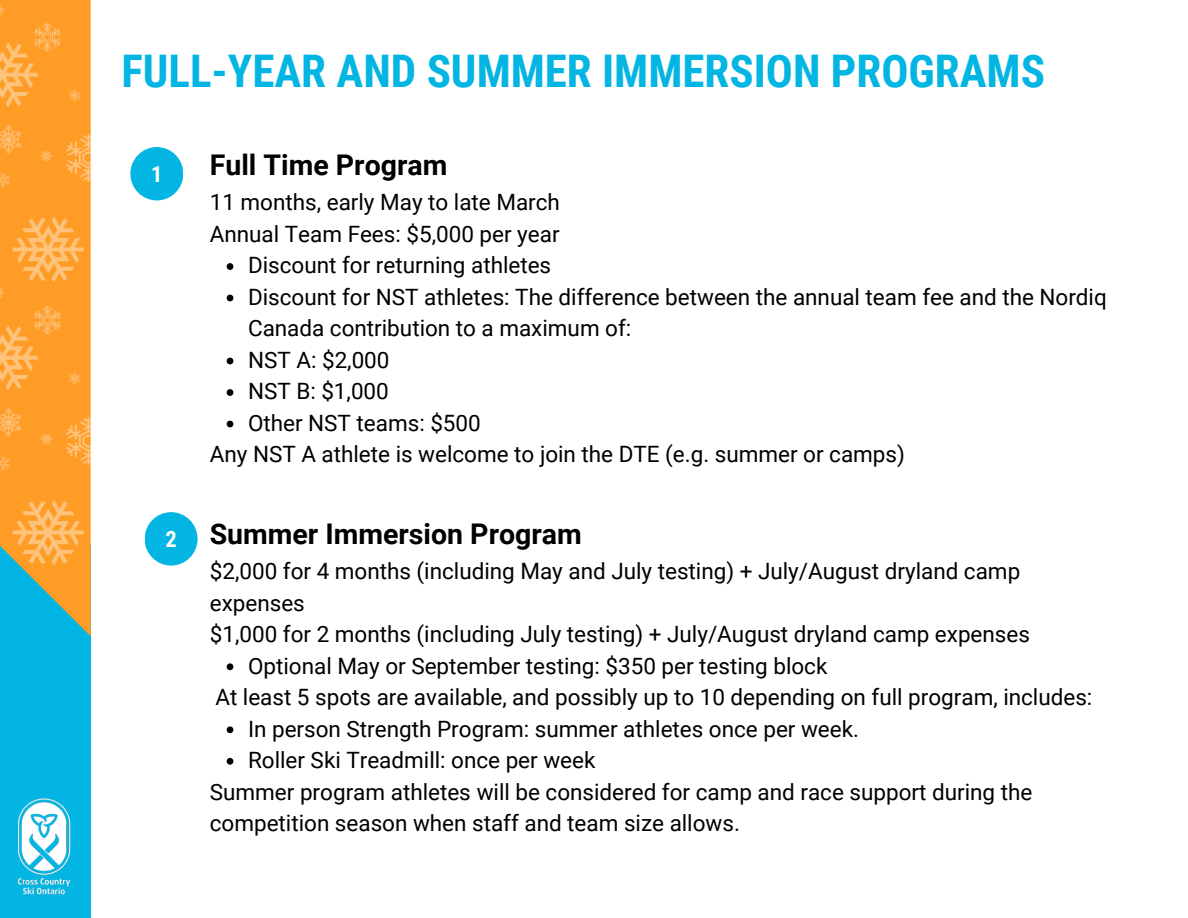
<style>
.page{position:relative;width:1188px;height:918px;background:#fff}
.page>*{position:absolute;margin:0;border:0;box-sizing:border-box;transform-origin:0 0}
.t1{font:700 45px "Roboto Condensed";color:#02b5e2}
.t2{font:700 28.5px "Roboto";color:#000}
.t3{font:22.5px/31.5px "Roboto";color:#000}
.t4{font:700 22.5px "Roboto Condensed";color:#fff}
</style>
<div class="page">
<div style="left:0;top:546px;width:90px;height:372px;background:#02b5e2"></div>
<svg style="left:0;top:0;width:91px;height:636px"></svg>
<img style="left:17px;top:798px;width:54px;height:97px">
<img style="left:0;top:3px;width:91px;height:565px">
<div style="left:130px;top:147px;width:53px;height:53px;background:#02b5e2;border-radius:50%"></div>
<svg style="left:227px;top:263px;width:6px;height:7px"></svg>
<svg style="left:227px;top:295px;width:6px;height:6px"></svg>
<svg style="left:227px;top:358px;width:6px;height:6px"></svg>
<svg style="left:227px;top:389px;width:6px;height:7px"></svg>
<svg style="left:227px;top:421px;width:6px;height:6px"></svg>
<div style="left:145px;top:512px;width:53px;height:54px;background:#02b5e2;border-radius:50%"></div>
<svg style="left:227px;top:663px;width:6px;height:7px"></svg>
<svg style="left:227px;top:726px;width:6px;height:7px"></svg>
<svg style="left:227px;top:758px;width:6px;height:7px"></svg>
<p class="t1" style="left:122px;top:45px;width:925px">FULL-YEAR AND SUMMER IMMERSION PROGRAMS</p>
<p class="t4" style="left:151px;top:161px;width:13px">1</p>
<h1 class="t2" style="left:210px;top:149px;width:239px">Full Time Program</h1>
<p class="t3" style="left:210px;top:187px;width:352px">11 months, early May to late March</p>
<p class="t3" style="left:210px;top:218px;width:351px">Annual Team Fees: $5,000 per year</p>
<p class="t3" style="left:248px;top:250px;width:305px">Discount for returning athletes</p>
<p class="t3" style="left:248px;top:281px;width:860px">Discount for NST athletes: The difference between the annual team fee and the Nordiq<br>Canada contribution to a maximum of:</p>
<p class="t3" style="left:248px;top:344px;width:143px">NST A: $2,000</p>
<p class="t3" style="left:248px;top:376px;width:142px">NST B: $1,000</p>
<p class="t3" style="left:248px;top:407px;width:234px">Other NST teams: $500</p>
<p class="t3" style="left:210px;top:439px;width:697px">Any NST A athlete is welcome to join the DTE (e.g. summer or camps)</p>
<p class="t4" style="left:165px;top:526px;width:13px">2</p>
<p class="t2" style="left:210px;top:518px;width:373px">Summer Immersion Program</p>
<p class="t3" style="left:210px;top:556px;width:812px">$2,000 for 4 months (including May and July testing) + July/August dryland camp expenses</p>
<p class="t3" style="left:210px;top:619px;width:822px">$1,000 for 2 months (including July testing) + July/August dryland camp expenses</p>
<p class="t3" style="left:248px;top:650px;width:581px">Optional May or September testing: $350 per testing block</p>
<p class="t3" style="left:215px;top:682px;width:879px">At least 5 spots are available, and possibly up to 10 depending on full program, includes:</p>
<p class="t3" style="left:248px;top:713px;width:613px">In person Strength Program: summer athletes once per week.</p>
<p class="t3" style="left:248px;top:745px;width:349px">Roller Ski Treadmill: once per week</p>
<p class="t3" style="left:210px;top:776px;width:824px">Summer program athletes will be considered for camp and race support during the competition season when staff and team size allows.</p>
</div>
